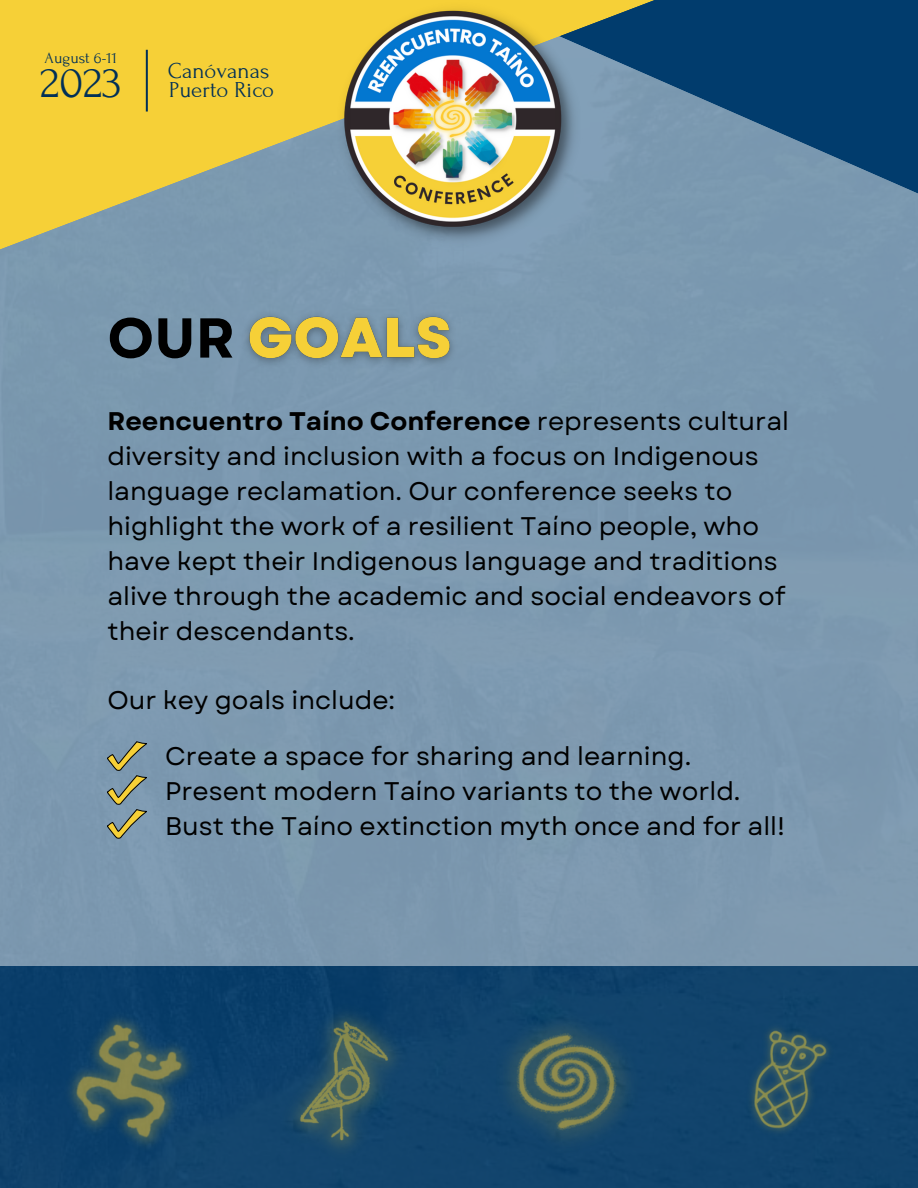
<style>
.page{position:relative;width:918px;height:1188px;background:#fff}
.page>*{position:absolute;margin:0;border:0;box-sizing:border-box;transform-origin:0 0}
.t1{font:700 56.1px "Garet";color:#000}
.t2{font:44.85px "Forum";color:#013057}
.t3{font:25.5px/34.8px "Garet";color:#000}
.t4{font:700 25.5px "Garet";color:#000}
.t5{font:22.8px "Forum";color:#013057}
.t6{font:15.9px "Forum";color:#013057}
.s1{font-weight:400}
</style>
<div class="page">
<img style="left:0;top:965px;width:918px;height:223px">
<div style="left:0;top:0;width:918px;height:965px;background:#7c98af"></div>
<svg style="left:107px;top:742px;width:40px;height:97px"></svg>
<div style="left:879px;top:0;width:39px;height:194px;background:#013c6d"></div>
<svg style="left:0;top:0;width:879px;height:250px"></svg>
<img style="left:336px;top:0;width:246px;height:250px">
<img style="left:51px;top:1003px;width:157px;height:156px">
<img style="left:264px;top:1000px;width:162px;height:162px">
<img style="left:486px;top:1001px;width:161px;height:161px">
<img style="left:702px;top:999px;width:164px;height:164px">
<img style="left:246px;top:316px;width:207px;height:48px">
<hr style="left:146px;top:50px;width:2px;height:62px;background:#013057">
<p class="t6" style="left:45px;top:49px;width:74px">August 6-11</p>
<p class="t2" style="left:40px;top:59px;width:83px">2023</p>
<p class="t5" style="left:168px;top:59px;width:103px">Canóvanas</p>
<p class="t5" style="left:169px;top:78px;width:107px">Puerto Rico</p>
<p class="t1" style="left:107px;top:298px;width:129px">OUR</p>
<p class="t4" style="left:107px;top:403px;width:683px">Reencuentro Taíno Conference <span class="s1">represents cultural</span></p>
<p class="t3" style="left:107px;top:439px;width:653px">diversity and inclusion with a focus on Indigenous language reclamation. Our conference seeks to highlight the work of a resilient Taíno people, who</p>
<p class="t3" style="left:107px;top:544px;width:680px">have kept their Indigenous language and traditions alive through the academic and social endeavors of their descendants.</p>
<p class="t3" style="left:107px;top:683px;width:289px">Our key goals include:</p>
<p class="t3" style="left:165px;top:739px;width:528px">Create a space for sharing and learning.</p>
<p class="t3" style="left:165px;top:774px;width:577px">Present modern Taíno variants to the world.</p>
<p class="t3" style="left:165px;top:809px;width:621px">Bust the Taíno extinction myth once and for all!</p>
</div>
